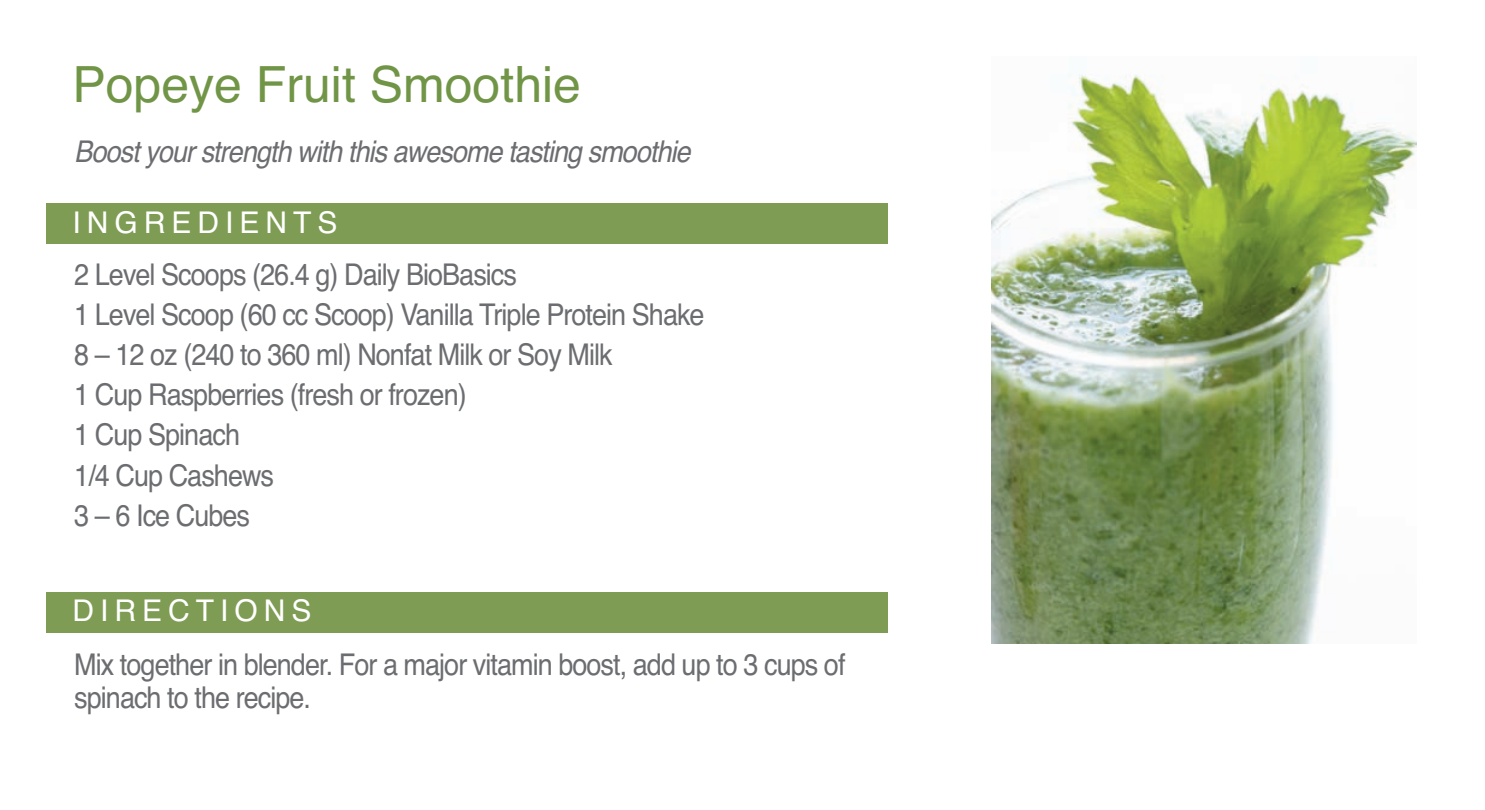
<style>
.page{position:relative;width:1485px;height:810px;background:#fff}
.page>*{position:absolute;margin:0;border:0;box-sizing:border-box;transform-origin:0 0}
.t1{font:50px "Helvetica TT";color:#719546}
.t2{font:30px/40px "Helvetica TT";letter-spacing:-.035em;color:#6c6d70;scale:.9 1}
.t3{font:italic 30px "Helvetica TT";color:#6c6d70;scale:.9 1}
.t4{font:30px "Helvetica";letter-spacing:.2em;color:#fff}
</style>
<div class="page">
<img style="left:992px;top:74px;width:424px;height:569px">
<div style="left:46px;top:204px;width:842px;height:40px;background:#7e9c53"></div>
<div style="left:46px;top:592px;width:842px;height:41px;background:#7e9c53"></div>
<h1 class="t1" style="left:72px;top:56px;width:510px">Popeye Fruit Smoothie</h1>
<p class="t3" style="left:74px;top:134px;width:697px">Boost your strength with this awesome tasting smoothie</p>
<p class="t4" style="left:72px;top:205px;width:267px">INGREDIENTS</p>
<p class="t2" style="left:74px;top:255px;width:702px">2 Level Scoops (26.4 g) Daily BioBasics<br>1 Level Scoop (60 cc Scoop) Vanilla Triple Protein Shake<br>8 – 12 oz (240 to 360 ml) Nonfat Milk or Soy Milk<br>1 Cup Raspberries (fresh or frozen)<br>1 Cup Spinach<br>1/4 Cup Cashews<br>3 – 6 Ice Cubes</p>
<p class="t4" style="left:72px;top:593px;width:241px">DIRECTIONS</p>
<p class="t2" style="left:74px;top:649px;width:858px;line-height:32.5px">Mix together in blender. For a major vitamin boost, add up to 3 cups of spinach to the recipe.</p>
</div>
